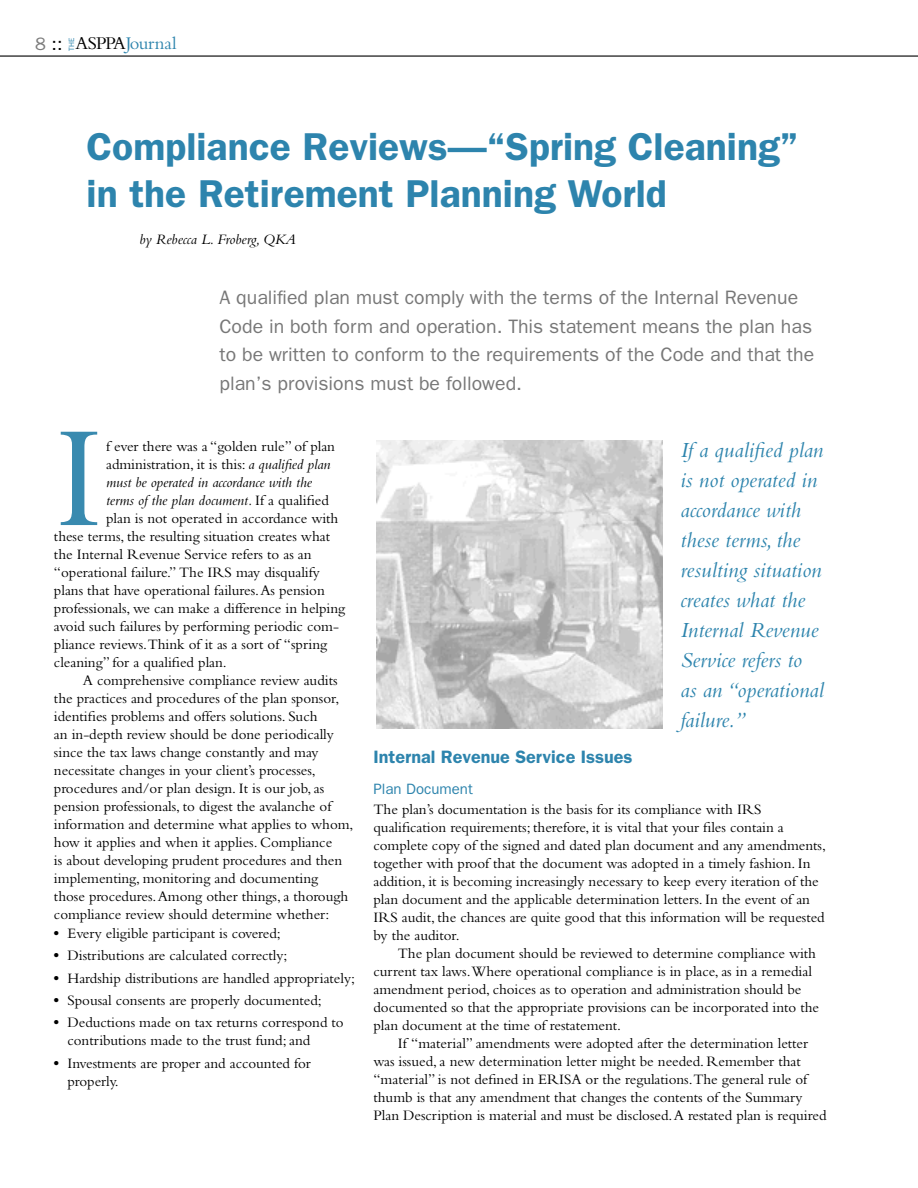
<style>
.page{position:relative;width:918px;height:1188px;background:#fff}
.page>*{position:absolute;margin:0;border:0;box-sizing:border-box;transform-origin:0 0}
.t1{font:150px "Bembo";color:#398aaf}
.t2{font:600 39px/46.8px "Franklin Gothic";color:#2d84ad}
.t3{font:italic 22.5px/30px "Bembo";color:#2d84ad}
.t4{font:19.5px/28.5px "Franklin Gothic";color:#777}
.t5{font:18.6px "Bembo";letter-spacing:-.01em;color:#2d84ad}
.t6{font:600 18px "Franklin Gothic";color:#2d84ad}
.t7{font:18px "Franklin Gothic";color:#000}
.t8{font:15px/18px "Bembo";letter-spacing:-.005em;color:#000}
.t9{font:italic 15px "Bembo";letter-spacing:-.005em;color:#000}
.t10{font:15px "Franklin Gothic";color:#2d84ad}
.t11{font:7.65px "Franklin Gothic";color:#2d84ad}
.s1{color:#7c7c7c}
.s2{color:#000}
.s3{font-style:italic}
.s4{font-style:normal}
.s5{font-family:"Times"}
</style>
<div class="page">
<hr style="left:0;top:55px;width:918px;height:2px;background:#000">
<img style="left:376px;top:441px;width:287px;height:288px">
<p class="t7" style="left:35px;top:33px;width:29px"><span class="s1">8</span> ::</p>
<p class="t11" style="left:67px;top:51px;width:15px;rotate:-90deg">THE</p>
<p class="t5" style="left:75px;top:33px;width:103px"><span class="s2">ASPPA</span>Journal</p>
<h2 class="t2" style="left:87px;top:122px;width:714px">Compliance Reviews—“Spring Cleaning” in the Retirement Planning World</h2>
<p class="t9" style="left:140px;top:231px;width:158px">by Rebecca L. Froberg, QKA</p>
<h3 class="t4" style="left:220px;top:283px;width:596px">A qualified plan must comply with the terms of the Internal Revenue Code in both form and operation. This statement means the plan has to be written to conform to the requirements of the Code and that the plan’s provisions must be followed.</h3>
<h1 class="t1" style="left:54px;top:391px;width:51px">I</h1>
<h3 class="t3" style="left:681px;top:434px;width:145px">If a qualified plan is not operated in accordance with these terms, the resulting situation creates what the<br>Internal Revenue<br>Service refers to<br>as an “operational failure.”</h3>
<p class="t8" style="left:106px;top:437px;width:230px">f ever there was a “golden rule” of plan</p>
<p class="t8" style="left:106px;top:455px;width:226px">administration, it is this: <span class="s3">a qualified plan</span></p>
<p class="t9" style="left:106px;top:474px;width:207px">must be operated in accordance with the</p>
<p class="t9" style="left:106px;top:492px;width:224px">terms of the plan document. <span class="s4">If a qualified</span></p>
<p class="t8" style="left:106px;top:509px;width:234px">plan is not operated in accordance with</p>
<p class="t8" style="left:54px;top:527px;width:278px">these terms, the resulting situation creates what</p>
<p class="t8" style="left:54px;top:545px;width:259px">the Internal Revenue Service refers to as an</p>
<p class="t8" style="left:54px;top:563px;width:267px">“operational failure.” The IRS may disqualify</p>
<p class="t8" style="left:54px;top:581px;width:272px">plans that have operational failures. As pension</p>
<p class="t8" style="left:54px;top:599px;width:293px">professionals, we can make a difference in helping</p>
<p class="t8" style="left:54px;top:617px;width:286px">avoid such failures by performing periodic com-</p>
<p class="t8" style="left:54px;top:635px;width:275px">pliance reviews.Think of it as a sort of “spring</p>
<p class="t8" style="left:54px;top:653px;width:174px">cleaning” for a qualified plan.</p>
<p class="t8" style="left:83px;top:671px;width:256px">A comprehensive compliance review audits</p>
<p class="t8" style="left:54px;top:689px;width:287px">the practices and procedures of the plan sponsor,</p>
<p class="t8" style="left:54px;top:707px;width:265px">identifies problems and offers solutions. Such</p>
<p class="t8" style="left:54px;top:725px;width:281px">an in-depth review should be done periodically</p>
<p class="t8" style="left:54px;top:743px;width:266px">since the tax laws change constantly and may</p>
<p class="t8" style="left:54px;top:761px;width:263px">necessitate changes in your client’s processes,</p>
<p class="t8" style="left:54px;top:779px;width:272px">procedures and/or plan design. It is our job, as</p>
<p class="t8" style="left:54px;top:797px;width:279px">pension professionals, to digest the avalanche of</p>
<p class="t8" style="left:54px;top:815px;width:301px">information and determine what applies to whom,</p>
<p class="t8" style="left:54px;top:833px;width:280px">how it applies and when it applies. Compliance</p>
<p class="t8" style="left:54px;top:851px;width:290px">is about developing prudent procedures and then</p>
<p class="t8" style="left:54px;top:869px;width:266px">implementing, monitoring and documenting</p>
<p class="t8" style="left:54px;top:887px;width:296px">those procedures. Among other things, a thorough</p>
<p class="t8" style="left:54px;top:905px;width:277px">compliance review should determine whether:</p>
<p class="t8" style="left:54px;top:924px;width:228px"><span class="s5">•</span> Every eligible participant is covered;</p>
<p class="t8" style="left:54px;top:946px;width:235px"><span class="s5">•</span> Distributions are calculated correctly;</p>
<p class="t8" style="left:54px;top:969px;width:302px"><span class="s5">•</span> Hardship distributions are handled appropriately;</p>
<p class="t8" style="left:54px;top:991px;width:269px"><span class="s5">•</span> Spousal consents are properly documented;</p>
<p class="t8" style="left:67px;top:1013px;width:278px;text-indent:-13px"><span class="s5">•</span> Deductions made on tax returns correspond to contributions made to the trust fund; and</p>
<p class="t8" style="left:67px;top:1054px;width:245px;text-indent:-13px"><span class="s5">•</span> Investments are proper and accounted for properly.</p>
<p class="t6" style="left:374px;top:746px;width:261px">Internal Revenue Service Issues</p>
<p class="t10" style="left:374px;top:780px;width:101px">Plan Document</p>
<p class="t8" style="left:374px;top:800px;width:454px">The plan’s documentation is the basis for its compliance with IRS qualification requirements; therefore, it is vital that your files contain a complete copy of the signed and dated plan document and any amendments, together with proof that the document was adopted in a timely fashion. In addition, it is becoming increasingly necessary to keep every iteration of the plan document and the applicable determination letters. In the event of an IRS audit, the chances are quite good that this information will be requested by the auditor.</p>
<p class="t8" style="left:374px;top:944px;width:447px;text-indent:24px">The plan document should be reviewed to determine compliance with current tax laws.Where operational compliance is in place, as in a remedial amendment period, choices as to operation and administration should be documented so that the appropriate provisions can be incorporated into the plan document at the time of restatement.</p>
<p class="t8" style="left:374px;top:1034px;width:455px;text-indent:24px">If “material” amendments were adopted after the determination letter was issued, a new determination letter might be needed. Remember that “material” is not defined in ERISA or the regulations.The general rule of thumb is that any amendment that changes the contents of the Summary Plan Description is material and must be disclosed. A restated plan is required</p>
</div>
